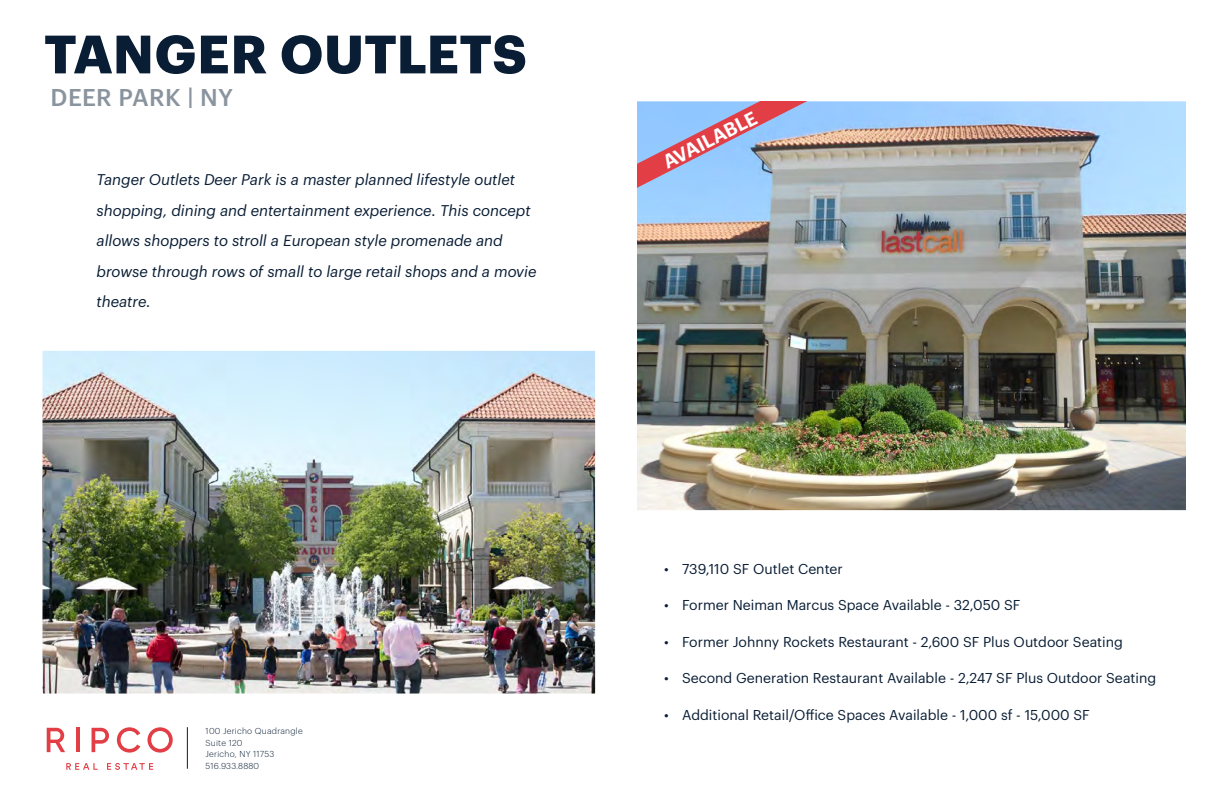
<style>
.page{position:relative;width:1224px;height:792px;background:#fff}
.page>*{position:absolute;margin:0;border:0;box-sizing:border-box;transform-origin:0 0}
.t1{font:700 52.8px "Graphik";letter-spacing:.005em;color:#091d34}
.t2{font:500 23.8px "Graphik";letter-spacing:.01em;color:#8a949e}
.t3{font:600 19px "Graphik";color:#fff}
.t4{font:italic 15.2px/30.4px "Graphik";color:#091d34}
.t5{font:14px "Graphik";color:#091d34}
.t6{font:300 8.5px/11.5px "Graphik";letter-spacing:.03em;color:#091d34}
</style>
<div class="page">
<hr style="left:187px;top:727px;width:1px;height:42px;background:#091d34">
<img style="left:638px;top:102px;width:547px;height:407px">
<div style="left:635px;top:99px;width:553px;height:413px;border:2px solid #fff"></div>
<img style="left:43px;top:352px;width:551px;height:341px">
<div style="left:40px;top:349px;width:557px;height:347px;border:2px solid #fff"></div>
<svg style="left:635px;top:99px;width:175px;height:100px;background:#aaa8ca"></svg>
<div style="left:596px;top:138px;width:41px;height:79px;background:#fff"></div>
<div style="left:752px;top:60px;width:79px;height:41px;background:#fff"></div>
<svg style="left:66px;top:763px;width:32px;height:7px"></svg>
<svg style="left:107px;top:763px;width:46px;height:7px"></svg>
<svg style="left:47px;top:728px;width:18px;height:24px"></svg>
<hr style="left:76px;top:728px;width:3px;height:24px;background:#e23e46">
<svg style="left:117px;top:727px;width:23px;height:26px"></svg>
<svg style="left:147px;top:727px;width:26px;height:26px"></svg>
<svg style="left:92px;top:728px;width:17px;height:24px"></svg>
<h1 class="t1" style="left:44px;top:13px;width:484px">TANGER OUTLETS</h1>
<h2 class="t2" style="left:51px;top:79px;width:184px">DEER PARK | NY</h2>
<p class="t4" style="left:97px;top:163px;width:441px">Tanger Outlets Deer Park is a master planned lifestyle outlet shopping, dining and entertainment experience. This concept allows shoppers to stroll a European style promenade and browse through rows of small to large retail shops and a movie theatre.</p>
<p class="t6" style="left:206px;top:725px;width:99px">100 Jericho Quadrangle<br>Suite 120<br>Jericho, NY 11753<br>516.933.8880</p>
<h3 class="t3" style="left:658px;top:150px;width:104px;rotate:-27deg">AVAILABLE</h3>
<p class="t5" style="left:664px;top:558px;width:180px">• 739,110 SF Outlet Center</p>
<p class="t5" style="left:664px;top:595px;width:358px">• Former Neiman Marcus Space Available - 32,050 SF</p>
<p class="t5" style="left:664px;top:631px;width:460px">• Former Johnny Rockets Restaurant - 2,600 SF Plus Outdoor Seating</p>
<p class="t5" style="left:664px;top:668px;width:494px">• Second Generation Restaurant Available - 2,247 SF Plus Outdoor Seating</p>
<p class="t5" style="left:664px;top:704px;width:427px">• Additional Retail/Office Spaces Available - 1,000 sf - 15,000 SF</p>
</div>
